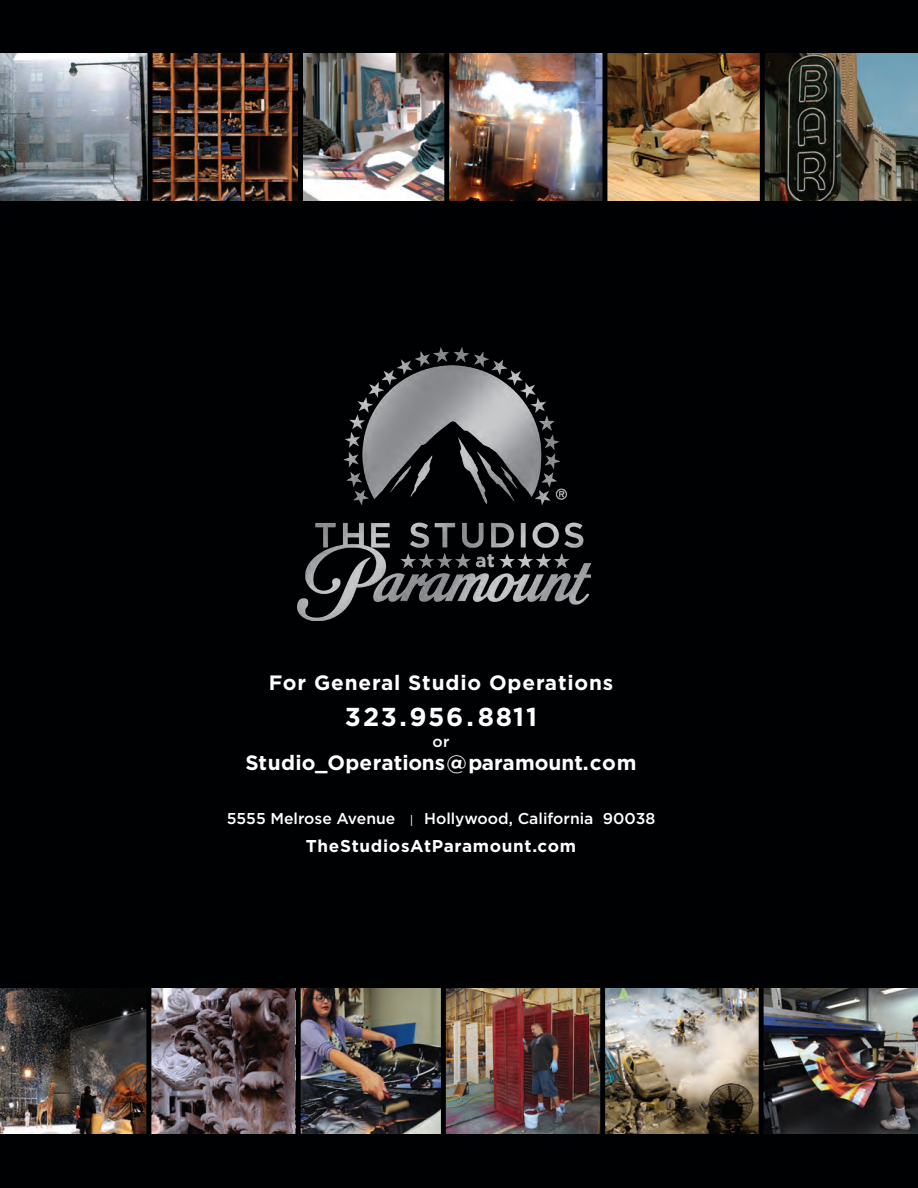
<style>
.page{position:relative;width:918px;height:1188px;background:#000103}
.page>*{position:absolute;margin:0;border:0;box-sizing:border-box;transform-origin:0 0}
.t1{font:700 25.95px "Gotham";letter-spacing:.06em;color:#fff}
.t2{font:700 20.7px "Gotham";color:#fff}
.t3{font:700 20.7px "Gotham";letter-spacing:.04em;color:#fff}
.t4{font:700 17.1px "Gotham";letter-spacing:.04em;color:#fff}
.t5{font:500 15.75px "Gotham";color:#fff}
.t6{font:500 15.6px "Gotham";color:#fff}
.s1{font-weight:300}
</style>
<div class="page">
<img style="left:298px;top:348px;width:292px;height:273px">
<img style="left:0;top:54px;width:148px;height:147px">
<img style="left:151px;top:988px;width:145px;height:146px">
<img style="left:301px;top:988px;width:140px;height:146px">
<img style="left:446px;top:988px;width:154px;height:146px">
<img style="left:605px;top:988px;width:154px;height:146px">
<img style="left:764px;top:988px;width:154px;height:146px">
<img style="left:153px;top:54px;width:145px;height:147px">
<img style="left:303px;top:54px;width:141px;height:147px">
<img style="left:449px;top:54px;width:153px;height:147px">
<img style="left:607px;top:54px;width:153px;height:147px">
<img style="left:765px;top:54px;width:153px;height:147px">
<img style="left:0;top:988px;width:146px;height:146px">
<h2 class="t3" style="left:269px;top:668px;width:346px">For General Studio Operations</h2>
<h1 class="t1" style="left:345px;top:699px;width:194px">323.956.8811</h1>
<p class="t6" style="left:432px;top:731px;width:19px">or</p>
<h2 class="t2" style="left:245px;top:749px;width:393px">Studio_Operations@paramount.com</h2>
<p class="t5" style="left:227px;top:808px;width:430px">5555 Melrose Avenue <span class="s1">I</span> Hollywood, California 90038</p>
<p class="t4" style="left:306px;top:835px;width:272px">TheStudiosAtParamount.com</p>
</div>
